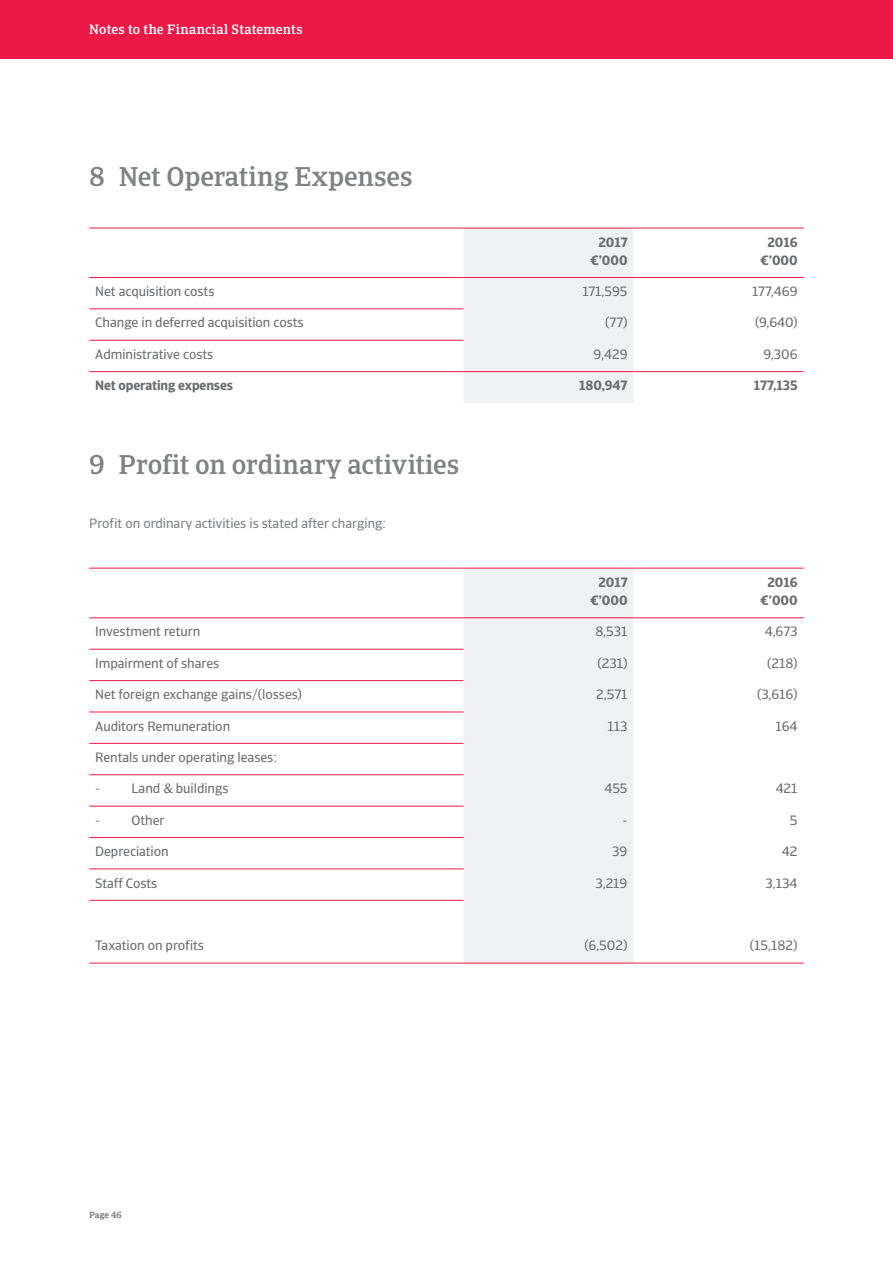
<style>
.page{position:relative;width:893px;height:1263px;background:#fff}
.page>*{position:absolute;margin:0;border:0;box-sizing:border-box;transform-origin:0 0}
.t1{font:500 27px "Catalana";color:#808285}
.t2{font:13.5px "Catalana Sans";letter-spacing:-.005em;color:#6c6d70}
.t3{font:700 13.5px/18px "Catalana Sans";letter-spacing:-.005em;color:#6c6d70;text-align:right}
.t4{font:13.5px "Catalana Sans";letter-spacing:-.005em;color:#808285}
.t5{font:500 13.5px "Catalana";letter-spacing:.015em;color:#fff}
.t6{font:700 9px "Catalana";letter-spacing:-.005em;color:#808285}
</style>
<div class="page">
<div style="left:0;top:0;width:893px;height:59px;background:#ed1845"></div>
<div style="left:463px;top:229px;width:171px;height:174px;background:#f0f1f2"></div>
<hr style="left:89px;top:228px;width:374px;height:1px;background:#ed1845">
<hr style="left:463px;top:228px;width:171px;height:1px;background:#ed1845">
<hr style="left:634px;top:228px;width:170px;height:1px;background:#ed1845">
<hr style="left:89px;top:277px;width:374px;height:1px;background:#ed1845">
<hr style="left:463px;top:277px;width:171px;height:1px;background:#ed1845">
<hr style="left:634px;top:277px;width:170px;height:1px;background:#ed1845">
<hr style="left:89px;top:308px;width:374px;height:1px;background:#ed1845">
<hr style="left:89px;top:340px;width:374px;height:1px;background:#ed1845">
<hr style="left:89px;top:371px;width:374px;height:1px;background:#ed1845">
<hr style="left:463px;top:371px;width:171px;height:1px;background:#ed1845">
<hr style="left:634px;top:371px;width:170px;height:1px;background:#ed1845">
<div style="left:463px;top:569px;width:171px;height:394px;background:#f0f1f2"></div>
<hr style="left:89px;top:568px;width:374px;height:1px;background:#ed1845">
<hr style="left:463px;top:568px;width:171px;height:1px;background:#ed1845">
<hr style="left:634px;top:568px;width:170px;height:1px;background:#ed1845">
<hr style="left:89px;top:617px;width:374px;height:1px;background:#ed1845">
<hr style="left:463px;top:617px;width:171px;height:1px;background:#ed1845">
<hr style="left:634px;top:617px;width:170px;height:1px;background:#ed1845">
<hr style="left:89px;top:649px;width:374px;height:1px;background:#ed1845">
<hr style="left:89px;top:680px;width:374px;height:1px;background:#ed1845">
<hr style="left:89px;top:712px;width:374px;height:1px;background:#ed1845">
<hr style="left:89px;top:743px;width:374px;height:1px;background:#ed1845">
<hr style="left:89px;top:774px;width:374px;height:1px;background:#ed1845">
<hr style="left:89px;top:806px;width:374px;height:1px;background:#ed1845">
<hr style="left:89px;top:837px;width:374px;height:1px;background:#ed1845">
<hr style="left:89px;top:868px;width:374px;height:1px;background:#ed1845">
<hr style="left:89px;top:900px;width:374px;height:1px;background:#ed1845">
<hr style="left:89px;top:963px;width:374px;height:1px;background:#ed1845">
<hr style="left:463px;top:963px;width:171px;height:1px;background:#ed1845">
<hr style="left:634px;top:963px;width:170px;height:1px;background:#ed1845">
<p class="t5" style="left:89px;top:22px;width:215px">Notes to the Financial Statements</p>
<h1 class="t1" style="left:89px;top:160px;width:325px">8 Net Operating Expenses</h1>
<p class="t3" style="left:590px;top:233px;width:39px">2017 €’000</p>
<p class="t3" style="left:760px;top:233px;width:39px;text-align:center">2016 €’000</p>
<p class="t2" style="left:95px;top:283px;width:121px">Net acquisition costs</p>
<p class="t2" style="left:582px;top:283px;width:47px">171,595</p>
<p class="t2" style="left:752px;top:283px;width:47px">177,469</p>
<p class="t2" style="left:95px;top:315px;width:210px">Change in deferred acquisition costs</p>
<p class="t2" style="left:605px;top:315px;width:24px">(77)</p>
<p class="t2" style="left:755px;top:315px;width:44px">(9,640)</p>
<p class="t2" style="left:95px;top:346px;width:120px">Administrative costs</p>
<p class="t2" style="left:594px;top:346px;width:35px">9,429</p>
<p class="t2" style="left:763px;top:346px;width:36px">9,306</p>
<p class="t3" style="left:95px;top:377px;width:139px">Net operating expenses</p>
<p class="t3" style="left:579px;top:377px;width:50px">180,947</p>
<p class="t3" style="left:754px;top:377px;width:45px">177,135</p>
<h1 class="t1" style="left:89px;top:448px;width:372px">9 Profit on ordinary activities</h1>
<p class="t4" style="left:89px;top:515px;width:298px">Profit on ordinary activities is stated after charging:</p>
<p class="t3" style="left:590px;top:573px;width:39px">2017 €’000</p>
<p class="t3" style="left:760px;top:573px;width:39px;text-align:center">2016 €’000</p>
<p class="t2" style="left:95px;top:624px;width:107px">Investment return</p>
<p class="t2" style="left:595px;top:624px;width:34px">8,531</p>
<p class="t2" style="left:765px;top:624px;width:34px">4,673</p>
<p class="t2" style="left:95px;top:655px;width:125px">Impairment of shares</p>
<p class="t2" style="left:597px;top:655px;width:32px">(231)</p>
<p class="t2" style="left:767px;top:655px;width:32px">(218)</p>
<p class="t2" style="left:95px;top:686px;width:208px">Net foreign exchange gains/(losses)</p>
<p class="t2" style="left:596px;top:686px;width:33px">2,571</p>
<p class="t2" style="left:757px;top:686px;width:42px">(3,616)</p>
<p class="t2" style="left:95px;top:718px;width:136px">Auditors Remuneration</p>
<p class="t2" style="left:607px;top:718px;width:22px">113</p>
<p class="t2" style="left:775px;top:718px;width:24px">164</p>
<p class="t2" style="left:95px;top:749px;width:183px">Rentals under operating leases:</p>
<p class="t2" style="left:95px;top:780px;width:7px">-</p>
<p class="t2" style="left:131px;top:780px;width:99px">Land &amp; buildings</p>
<p class="t2" style="left:604px;top:780px;width:25px">455</p>
<p class="t2" style="left:776px;top:780px;width:23px">421</p>
<p class="t2" style="left:95px;top:812px;width:7px">-</p>
<p class="t2" style="left:131px;top:812px;width:35px">Other</p>
<p class="t2" style="left:622px;top:812px;width:7px">-</p>
<p class="t2" style="left:790px;top:812px;width:9px">5</p>
<p class="t2" style="left:95px;top:843px;width:75px">Depreciation</p>
<p class="t2" style="left:612px;top:843px;width:17px">39</p>
<p class="t2" style="left:782px;top:843px;width:17px">42</p>
<p class="t2" style="left:95px;top:875px;width:64px">Staff Costs</p>
<p class="t2" style="left:595px;top:875px;width:34px">3,219</p>
<p class="t2" style="left:766px;top:875px;width:33px">3,134</p>
<p class="t2" style="left:95px;top:937px;width:110px">Taxation on profits</p>
<p class="t2" style="left:585px;top:937px;width:44px">(6,502)</p>
<p class="t2" style="left:750px;top:937px;width:49px">(15,182)</p>
<p class="t6" style="left:89px;top:1209px;width:34px">Page 46</p>
</div>
